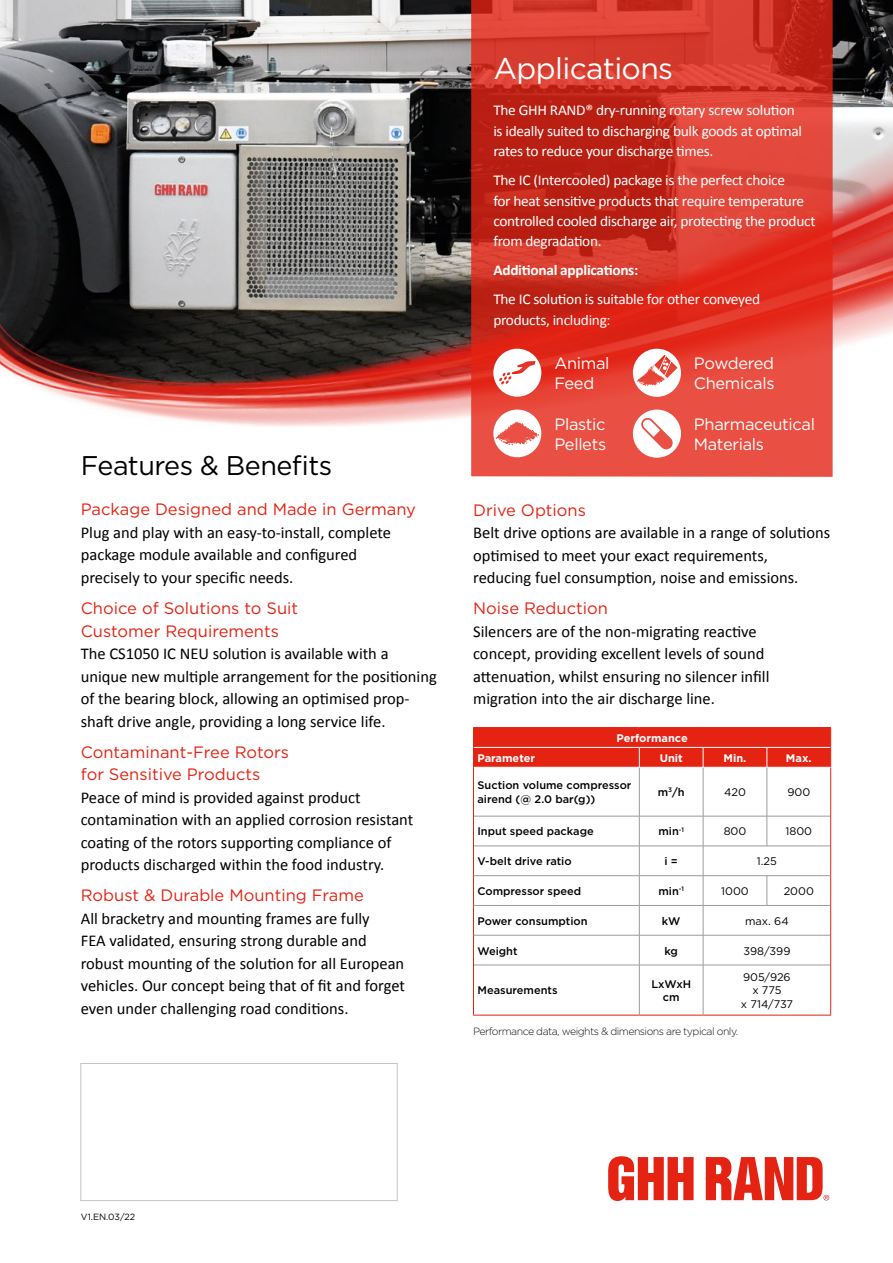
<style>
.page{position:relative;width:893px;height:1263px;background:#fff}
.page>*{position:absolute;margin:0;border:0;box-sizing:border-box;transform-origin:0 0}
.t1{font:30px "Gotham";letter-spacing:-.02em;color:#fff}
.t2{font:27px "Gotham";letter-spacing:-.02em;color:#000}
.t3{font:16.5px/22.5px "Calibri";color:#000}
.t4{font:16.5px/22.5px "Gotham";color:#e42313}
.t5{font:16.35px/19.6px "Gotham";letter-spacing:-.02em;color:#fff}
.t6{font:15px/20.4px "Calibri";letter-spacing:-.02em;color:#fff}
.t7{font:700 15px "Calibri";letter-spacing:-.02em;color:#fff}
.t8{font:500 10.95px/13.2px "Gotham";color:#000}
.t9{font:10.95px/13.2px "Gotham";color:#000;text-align:center}
.t10{font:700 10.95px "Gotham";color:#fff}
.t11{font:300 10.5px "Gotham";letter-spacing:-.05em;color:#141310}
.t12{font:9px "Gotham";color:#000}
</style>
<div class="page">
<img style="left:0;top:0;width:893px;height:427px">
<hr style="left:639px;top:767px;width:1px;height:49px;background:#9b9b9a">
<hr style="left:703px;top:767px;width:1px;height:49px;background:#9b9b9a">
<hr style="left:767px;top:767px;width:1px;height:49px;background:#9b9b9a">
<hr style="left:474px;top:816px;width:165px;height:1px;background:#9b9b9a">
<hr style="left:639px;top:816px;width:64px;height:1px;background:#9b9b9a">
<hr style="left:639px;top:816px;width:1px;height:30px;background:#9b9b9a">
<hr style="left:703px;top:816px;width:64px;height:1px;background:#9b9b9a">
<hr style="left:703px;top:816px;width:1px;height:30px;background:#9b9b9a">
<hr style="left:767px;top:816px;width:63px;height:1px;background:#9b9b9a">
<hr style="left:767px;top:816px;width:1px;height:30px;background:#9b9b9a">
<hr style="left:474px;top:846px;width:165px;height:1px;background:#9b9b9a">
<hr style="left:639px;top:846px;width:64px;height:1px;background:#9b9b9a">
<hr style="left:703px;top:846px;width:64px;height:1px;background:#9b9b9a">
<hr style="left:767px;top:846px;width:63px;height:1px;background:#9b9b9a">
<hr style="left:474px;top:875px;width:165px;height:1px;background:#9b9b9a">
<hr style="left:639px;top:875px;width:64px;height:1px;background:#9b9b9a">
<svg style="left:639px;top:846px;width:1px;height:59px"></svg>
<hr style="left:703px;top:875px;width:64px;height:1px;background:#9b9b9a">
<svg style="left:703px;top:846px;width:1px;height:59px"></svg>
<hr style="left:767px;top:875px;width:63px;height:1px;background:#9b9b9a">
<svg style="left:767px;top:876px;width:1px;height:29px"></svg>
<hr style="left:474px;top:905px;width:165px;height:1px;background:#9b9b9a">
<hr style="left:639px;top:905px;width:64px;height:1px;background:#9b9b9a">
<hr style="left:639px;top:905px;width:1px;height:30px;background:#9b9b9a">
<hr style="left:703px;top:905px;width:64px;height:1px;background:#9b9b9a">
<hr style="left:703px;top:905px;width:1px;height:30px;background:#9b9b9a">
<hr style="left:767px;top:905px;width:63px;height:1px;background:#9b9b9a">
<hr style="left:474px;top:935px;width:165px;height:1px;background:#9b9b9a">
<hr style="left:639px;top:935px;width:64px;height:1px;background:#9b9b9a">
<hr style="left:639px;top:935px;width:1px;height:30px;background:#9b9b9a">
<hr style="left:703px;top:935px;width:64px;height:1px;background:#9b9b9a">
<hr style="left:767px;top:935px;width:63px;height:1px;background:#9b9b9a">
<hr style="left:474px;top:965px;width:165px;height:1px;background:#9b9b9a">
<hr style="left:639px;top:965px;width:64px;height:1px;background:#9b9b9a">
<hr style="left:639px;top:965px;width:1px;height:50px;background:#9b9b9a">
<hr style="left:703px;top:965px;width:64px;height:1px;background:#9b9b9a">
<hr style="left:767px;top:965px;width:63px;height:1px;background:#9b9b9a">
<hr style="left:473px;top:767px;width:1px;height:49px;background:#e42313">
<hr style="left:473px;top:816px;width:1px;height:30px;background:#e42313">
<hr style="left:473px;top:846px;width:1px;height:30px;background:#e42313">
<svg style="left:473px;top:876px;width:1px;height:29px"></svg>
<hr style="left:473px;top:905px;width:1px;height:30px;background:#e42313">
<hr style="left:473px;top:935px;width:1px;height:30px;background:#e42313">
<hr style="left:473px;top:965px;width:1px;height:50px;background:#e42313">
<hr style="left:473px;top:1015px;width:166px;height:1px;background:#e42313">
<hr style="left:639px;top:1015px;width:64px;height:1px;background:#e42313">
<hr style="left:703px;top:1015px;width:64px;height:1px;background:#e42313">
<hr style="left:767px;top:1015px;width:64px;height:1px;background:#e42313">
<hr style="left:639px;top:767px;width:64px;height:1px;background:#fff">
<hr style="left:703px;top:935px;width:1px;height:30px;background:#9b9b9a">
<hr style="left:703px;top:965px;width:1px;height:50px;background:#9b9b9a">
<svg style="left:473px;top:727px;width:358px;height:40px;background:#e42a1b"></svg>
<hr style="left:830px;top:767px;width:1px;height:49px;background:#e42313">
<hr style="left:830px;top:816px;width:1px;height:30px;background:#e42313">
<svg style="left:830px;top:876px;width:1px;height:29px"></svg>
<hr style="left:830px;top:905px;width:1px;height:30px;background:#e42313">
<hr style="left:830px;top:935px;width:1px;height:30px;background:#e42313">
<hr style="left:830px;top:965px;width:1px;height:50px;background:#e42313">
<hr style="left:830px;top:846px;width:1px;height:30px;background:#e42313">
<div style="left:80px;top:1063px;width:318px;height:138px;border:1px solid #c4c4c4"></div>
<svg style="left:608px;top:1156px;width:86px;height:45px"></svg>
<svg style="left:706px;top:1157px;width:123px;height:43px"></svg>
<svg style="left:471px;top:0;width:362px;height:477px;background:#d6372a"></svg>
<svg style="left:493px;top:349px;width:48px;height:48px"></svg>
<svg style="left:493px;top:410px;width:48px;height:47px"></svg>
<svg style="left:633px;top:349px;width:48px;height:48px"></svg>
<svg style="left:633px;top:410px;width:48px;height:48px"></svg>
<h2 class="t2" style="left:81px;top:448px;width:253px">Features &amp; Benefits</h2>
<p class="t4" style="left:81px;top:498px;width:337px">Package Designed and Made in Germany</p>
<p class="t3" style="left:81px;top:521px;width:312px">Plug and play with an easy-to-install, complete package module available and configured precisely to your specific needs.</p>
<p class="t4" style="left:81px;top:596px;width:219px">Choice of Solutions to Suit<br>Customer Requirements</p>
<p class="t3" style="left:81px;top:642px;width:357px">The CS1050 IC NEU solution is available with a unique new multiple arrangement for the positioning of the bearing block, allowing an optimised prop&shy;shaft drive angle, providing a long service life.</p>
<p class="t4" style="left:81px;top:740px;width:210px">Contaminant-Free Rotors for Sensitive Products</p>
<p class="t3" style="left:81px;top:785px;width:334px">Peace of mind is provided against product contamination with an applied corrosion resistant coating of the rotors supporting compliance of products discharged within the food industry.</p>
<p class="t4" style="left:81px;top:884px;width:285px">Robust &amp; Durable Mounting Frame</p>
<p class="t3" style="left:81px;top:906px;width:326px">All bracketry and mounting frames are fully<br>FEA validated, ensuring strong durable and robust mounting of the solution for all European vehicles. Our concept being that of fit and forget even under challenging road conditions.</p>
<h1 class="t1" style="left:493px;top:49px;width:181px">Applications</h1>
<p class="t6" style="left:493px;top:100px;width:310px">The GHH RAND® dry-running rotary screw solution is ideally suited to discharging bulk goods at optimal rates to reduce your discharge times.</p>
<p class="t6" style="left:493px;top:169px;width:324px">The IC (Intercooled) package is the perfect choice<br>for heat sensitive products that require temperature controlled cooled discharge air, protecting the product from degradation.</p>
<p class="t7" style="left:493px;top:260px;width:146px">Additional applications:</p>
<p class="t6" style="left:493px;top:289px;width:268px">The IC solution is suitable for other conveyed products, including:</p>
<p class="t5" style="left:554px;top:353px;width:57px">Animal<br>Feed</p>
<p class="t5" style="left:554px;top:414px;width:53px">Plastic<br>Pellets</p>
<p class="t5" style="left:694px;top:353px;width:82px">Powdered<br>Chemicals</p>
<p class="t5" style="left:694px;top:414px;width:123px">Pharmaceutical<br>Materials</p>
<p class="t4" style="left:473px;top:498px;width:114px">Drive Options</p>
<p class="t3" style="left:473px;top:521px;width:359px">Belt drive options are available in a range of solutions optimised to meet your exact requirements, reducing fuel consumption, noise and emissions.</p>
<p class="t4" style="left:473px;top:597px;width:136px">Noise Reduction</p>
<p class="t3" style="left:473px;top:619px;width:298px">Silencers are of the non-migrating reactive concept, providing excellent levels of sound attenuation, whilst ensuring no silencer infill migration into the air discharge line.</p>
<p class="t10" style="left:616px;top:732px;width:73px">Performance</p>
<p class="t10" style="left:477px;top:751px;width:59px">Parameter</p>
<p class="t10" style="left:660px;top:751px;width:25px">Unit</p>
<p class="t10" style="left:724px;top:751px;width:24px">Min.</p>
<p class="t10" style="left:786px;top:751px;width:27px">Max.</p>
<p class="t8" style="left:477px;top:779px;width:155px">Suction volume compressor airend (@ 2.0 bar(g))</p>
<p class="t8" style="left:658px;top:785px;width:28px">m<sup>3</sup>/h</p>
<p class="t9" style="left:724px;top:785px;width:23px">420</p>
<p class="t9" style="left:787px;top:785px;width:24px">900</p>
<p class="t8" style="left:477px;top:825px;width:118px">Input speed package</p>
<p class="t8" style="left:658px;top:825px;width:27px">min<sup>-1</sup></p>
<p class="t9" style="left:724px;top:825px;width:24px">800</p>
<p class="t9" style="left:785px;top:825px;width:28px">1800</p>
<p class="t8" style="left:477px;top:854px;width:96px">V-belt drive ratio</p>
<p class="t8" style="left:664px;top:854px;width:15px">i =</p>
<p class="t9" style="left:757px;top:854px;width:21px">1.25</p>
<p class="t8" style="left:477px;top:884px;width:105px">Compressor speed</p>
<p class="t8" style="left:658px;top:884px;width:27px">min<sup>-1</sup></p>
<p class="t9" style="left:721px;top:884px;width:29px">1000</p>
<p class="t9" style="left:784px;top:884px;width:32px">2000</p>
<p class="t8" style="left:477px;top:914px;width:112px">Power consumption</p>
<p class="t8" style="left:662px;top:914px;width:20px">kW</p>
<p class="t9" style="left:745px;top:914px;width:45px">max. 64</p>
<p class="t8" style="left:477px;top:944px;width:42px">Weight</p>
<p class="t8" style="left:664px;top:944px;width:15px">kg</p>
<p class="t9" style="left:743px;top:944px;width:49px">398/399</p>
<p class="t8" style="left:477px;top:984px;width:82px">Measurements</p>
<p class="t8" style="left:651px;top:977px;width:41px;text-align:center">LxWxH cm</p>
<p class="t9" style="left:741px;top:970px;width:54px">905/926 x 775<br>x 714/737</p>
<p class="t11" style="left:473px;top:1026px;width:267px">Performance data, weights &amp; dimensions are typical only.</p>
<p class="t12" style="left:81px;top:1211px;width:56px">V1.EN.03/22</p>
</div>
